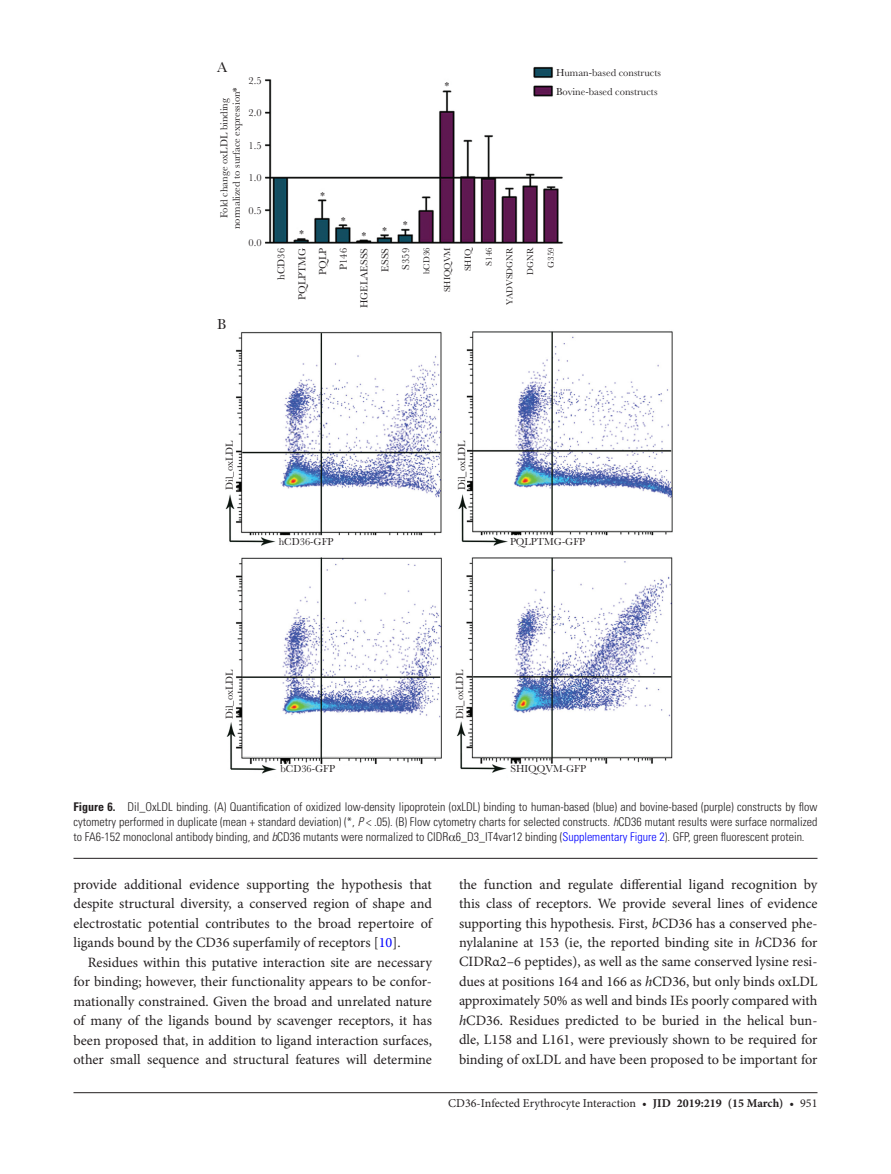
<style>
.page{position:relative;width:891px;height:1174px;background:#fff}
.page>*{position:absolute;margin:0;border:0;box-sizing:border-box;transform-origin:0 0}
.t1{font:15px "Baskerville MT Std";color:#231f20}
.t2{font:14.25px/19.5px "Minion Pro";color:#231f20;text-align:justify}
.t3{font:300 condensed 12px/15px "Univers LT Std";color:#231f20;text-align:justify}
.t4{font:12px "Minion Pro";color:#231f20}
.t5{font:10.5px/20.7px "Baskerville MT Std";color:#231f20;text-align:right}
.t6{font:9px "Baskerville MT Std";color:#231f20}
.s1{font-weight:700}
.s2{font-style:italic}
.s3{font-family:"Gandhari Unicode";font-weight:400;font-stretch:normal}
.s4{color:#00f}
</style>
<div class="page">
<hr style="left:74px;top:1092px;width:744px;height:1px;background:#231f20">
<hr style="left:74px;top:858px;width:744px;height:1px;background:#231f20">
<img style="left:226px;top:66px;width:447px;height:708px">
<p class="t1" style="left:217px;top:58px;width:12px">A</p>
<p class="t5" style="left:249px;top:70px;width:15px">2.5</p>
<p class="t5" style="left:249px;top:103px;width:15px">2.0</p>
<p class="t5" style="left:249px;top:135px;width:15px">1.5</p>
<p class="t5" style="left:249px;top:168px;width:15px">1.0</p>
<p class="t5" style="left:249px;top:200px;width:15px">0.5</p>
<p class="t5" style="left:249px;top:233px;width:15px">0.0</p>
<p class="t5" style="left:218px;top:229px;width:143px;line-height:12.6px;text-align:center;rotate:-90deg">Fold change oxLDL binding normalized to surface expression*</p>
<p class="t1" style="left:217px;top:315px;width:11px">B</p>
<p class="t5" style="left:445px;top:76px;width:6px">*</p>
<p class="t5" style="left:556px;top:63px;width:106px;line-height:19px;text-align:left">Human-based constructs<br>Bovine-based constructs</p>
<p class="t5" style="left:300px;top:224px;width:6px">*</p>
<p class="t5" style="left:271px;top:300px;width:53px;rotate:-90deg">hCD36<br>PQLPTMG</p>
<p class="t5" style="left:321px;top:185px;width:6px">*</p>
<p class="t5" style="left:341px;top:210px;width:6px">*</p>
<p class="t5" style="left:362px;top:225px;width:6px">*</p>
<p class="t5" style="left:383px;top:220px;width:6px">*</p>
<p class="t5" style="left:403px;top:214px;width:6px">*</p>
<p class="t5" style="left:312px;top:308px;width:62px;rotate:-90deg">PQLP<br>P146<br>HGELAESSS<br>ESSS<br>S359</p>
<p class="t6" style="left:421px;top:274px;width:28px;rotate:-90deg">bCD36</p>
<p class="t6" style="left:442px;top:292px;width:46px;rotate:-90deg">SHIQQVM</p>
<p class="t6" style="left:463px;top:271px;width:25px;rotate:-90deg">SHIQ</p>
<p class="t6" style="left:484px;top:266px;width:20px;rotate:-90deg">S146</p>
<p class="t6" style="left:504px;top:305px;width:59px;rotate:-90deg">YADVSDGNR</p>
<p class="t6" style="left:525px;top:275px;width:29px;rotate:-90deg">DGNR</p>
<p class="t6" style="left:546px;top:268px;width:22px;rotate:-90deg">G359</p>
<p class="t5" style="left:219px;top:490px;width:51px;rotate:-90deg">Dil_oxLDL</p>
<p class="t5" style="left:451px;top:490px;width:51px;rotate:-90deg">Dil_oxLDL</p>
<p class="t5" style="left:279px;top:531px;width:56px">hCD36-GFP</p>
<p class="t5" style="left:510px;top:531px;width:77px">PQLPTMG-GFP</p>
<p class="t5" style="left:219px;top:719px;width:51px;rotate:-90deg">Dil_oxLDL</p>
<p class="t5" style="left:450px;top:719px;width:51px;rotate:-90deg">Dil_oxLDL</p>
<p class="t5" style="left:280px;top:759px;width:56px">bCD36-GFP</p>
<p class="t5" style="left:510px;top:759px;width:77px">SHIQQVM-GFP</p>
<p class="t3" style="left:74px;top:799px;width:745px"><span class="s1">Figure 6.</span> DiI_OxLDL binding. (A) Quantification of oxidized low-density lipoprotein (oxLDL) binding to human-based (blue) and bovine-based (purple) constructs by flow cytometry performed in duplicate (mean + standard deviation) (*, <span class="s2">P</span> &lt; .05). (B) Flow cytometry charts for selected constructs. <span class="s2">h</span>CD36 mutant results were surface normalized to FA6-152 monoclonal antibody binding, and <span class="s2">b</span>CD36 mutants were normalized to CIDR<span class="s3">α</span>6_D3_IT4var12 binding (<span class="s4">Supplementary Figure 2</span>). GFP, green fluorescent protein.</p>
<p class="t2" style="left:74px;top:874px;width:360px">provide additional evidence supporting the hypothesis that despite structural diversity, a conserved region of shape and electrostatic potential contributes to the broad repertoire of ligands bound by the CD36 superfamily of receptors [<span class="s4">10</span>].</p>
<p class="t2" style="left:74px;top:952px;width:360px;text-indent:14px">Residues within this putative interaction site are necessary for binding; however, their functionality appears to be confor&shy;mationally constrained. Given the broad and unrelated nature of many of the ligands bound by scavenger receptors, it has been proposed that, in addition to ligand interaction surfaces, other small sequence and structural features will determine</p>
<p class="t2" style="left:459px;top:874px;width:360px">the function and regulate differential ligand recognition by this class of receptors. We provide several lines of evidence supporting this hypothesis. First, <span class="s2">b</span>CD36 has a conserved phe&shy;nylalanine at 153 (ie, the reported binding site in <span class="s2">h</span>CD36 for CIDRα2–6 peptides), as well as the same conserved lysine resi&shy;dues at positions 164 and 166 as <span class="s2">h</span>CD36, but only binds oxLDL approximately 50% as well and binds IEs poorly compared with <span class="s2">h</span>CD36. Residues predicted to be buried in the helical bun&shy;dle, L158 and L161, were previously shown to be required for binding of oxLDL and have been proposed to be important for</p>
<p class="t4" style="left:448px;top:1095px;width:371px">CD36-Infected Erythrocyte Interaction • <span class="s1">JID 2019:219 (15 March)</span> • 951</p>
</div>
